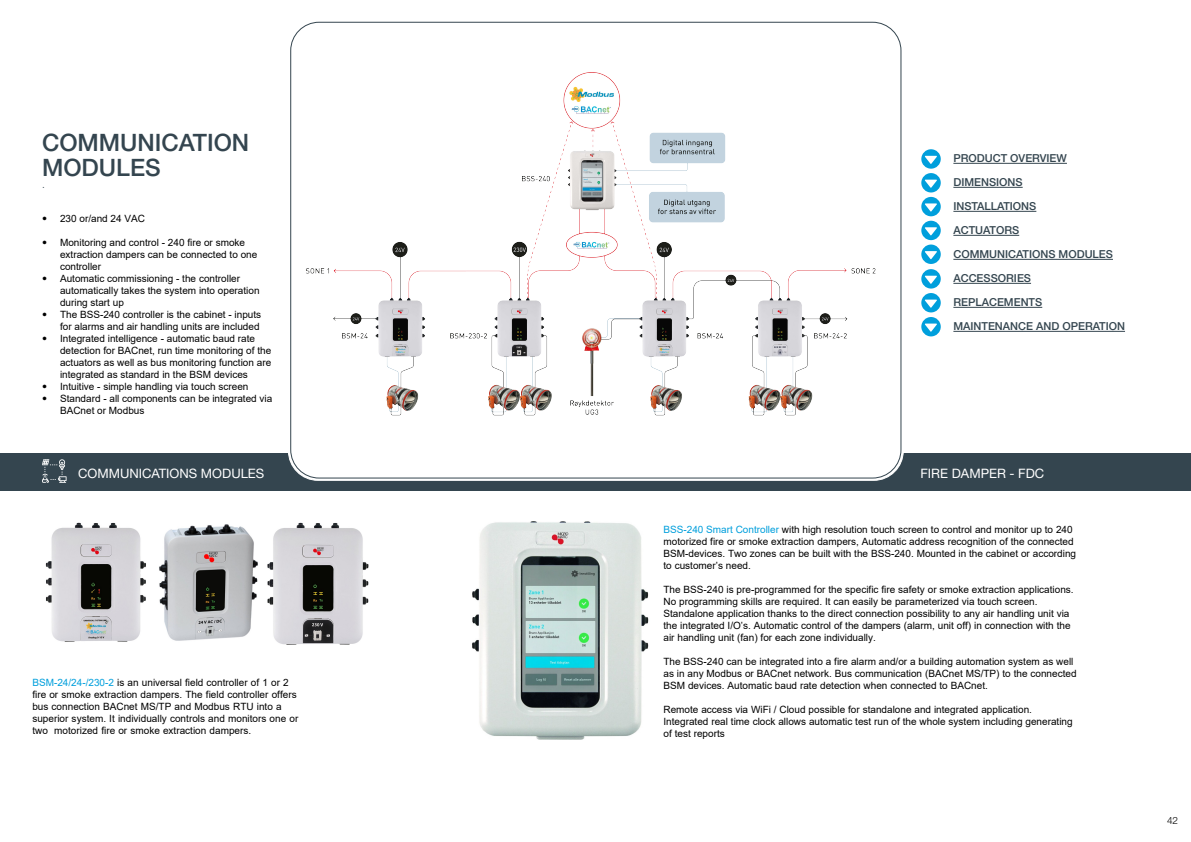
<style>
.page{position:relative;width:1191px;height:842px;background:#fff}
.page>*{position:absolute;margin:0;border:0;box-sizing:border-box;transform-origin:0 0}
.t1{font:500 24px/24.4px "Helvetica Neue LT Pro";color:#34454f}
.t2{font:13px "Helvetica Neue LT Pro";color:#fff}
.t3{font:500 11px/24px "Helvetica Neue LT Pro";color:#34454f}
.t4{font:10px/12px "Arial";color:#000}
.t5{font:300 10px "Helvetica Neue LT Pro";color:#000}
.t6{font:300 10px "Helvetica Neue LT Pro";color:#34454f}
.s1{font-family:"Helvetica Neue LT Pro";font-weight:300}
.s2{color:#009fdc}
</style>
<div class="page">
<div style="left:0;top:453px;width:1191px;height:37px;background:#34454f"></div>
<div style="left:291px;top:22px;width:610px;height:456px;background:#fff;border-radius:28px"></div>
<hr style="left:953px;top:163px;width:114px;height:1px;background:#34454f">
<hr style="left:953px;top:187px;width:69px;height:1px;background:#34454f">
<hr style="left:953px;top:211px;width:83px;height:1px;background:#34454f">
<hr style="left:953px;top:235px;width:66px;height:1px;background:#34454f">
<hr style="left:953px;top:259px;width:160px;height:1px;background:#34454f">
<hr style="left:953px;top:283px;width:78px;height:1px;background:#34454f">
<hr style="left:953px;top:307px;width:89px;height:1px;background:#34454f">
<hr style="left:953px;top:331px;width:172px;height:1px;background:#34454f">
<svg style="left:921px;top:149px;width:19px;height:187px"></svg>
<svg style="left:42px;top:459px;width:25px;height:24px"></svg>
<img style="left:45px;top:522px;width:101px;height:120px">
<img style="left:472px;top:522px;width:177px;height:217px">
<img style="left:159px;top:524px;width:99px;height:117px">
<img style="left:267px;top:522px;width:101px;height:123px">
<img style="left:296px;top:72px;width:600px;height:394px">
<h1 class="t1" style="left:42px;top:130px;width:209px">COMMUNICATION<br>MODULES</h1>
<p class="t6" style="left:42px;top:178px;width:4px">.</p>
<p class="t4" style="left:42px;top:212px;width:105px"><span class="s1">•</span> 230 or/and 24 VAC</p>
<p class="t5" style="left:42px;top:236px;width:6px">•</p>
<p class="t5" style="left:42px;top:272px;width:6px">•</p>
<p class="t4" style="left:60px;top:236px;width:201px">Monitoring and control - 240 fire or smoke extraction dampers can be connected to one controller<br>Automatic commissioning - the controller automatically takes the system into operation during start up</p>
<p class="t4" style="left:42px;top:308px;width:221px;text-align:right"><span class="s1">•</span> The BSS-240 controller is the cabinet - inputs for alarms and air handling units are included</p>
<p class="t4" style="left:60px;top:332px;width:213px;text-indent:-18px"><span class="s1">•</span> Integrated intelligence - automatic baud rate detection for BACnet, run time monitoring of the actuators as well as bus monitoring function are integrated as standard in the BSM devices</p>
<p class="t4" style="left:42px;top:380px;width:208px"><span class="s1">•</span> Intuitive - simple handling via touch screen</p>
<p class="t4" style="left:60px;top:392px;width:214px;text-indent:-18px"><span class="s1">•</span> Standard - all components can be integrated via<br>BACnet or Modbus</p>
<h2 class="t2" style="left:78px;top:465px;width:188px">COMMUNICATIONS MODULES</h2>
<p class="t4" style="left:32px;top:676px;width:267px"><span class="s2">BSM-24/24-/230-2</span> is an universal field controller of 1 or 2 fire or smoke extraction dampers. The field controller offers bus connection BACnet MS/TP and Modbus RTU into a superior system. It individually controls and monitors one or two motorized fire or smoke extraction dampers.</p>
<p class="t3" style="left:953px;top:146px;width:173px">PRODUCT OVERVIEW<br>DIMENSIONS<br>INSTALLATIONS<br>ACTUATORS<br>COMMUNICATIONS MODULES<br>ACCESSORIES<br>REPLACEMENTS<br>MAINTENANCE AND OPERATION</p>
<h2 class="t2" style="left:920px;top:465px;width:125px">FIRE DAMPER - FDC</h2>
<p class="t4" style="left:663px;top:523px;width:414px"><span class="s2">BSS-240 Smart Controller</span> with high resolution touch screen to control and monitor up to 240 motorized fire or smoke extraction dampers, Automatic address recognition of the connected BSM-devices. Two zones can be built with the BSS-240. Mounted in the cabinet or according to customer’s need.</p>
<p class="t4" style="left:663px;top:583px;width:412px">The BSS-240 is pre-programmed for the specific fire safety or smoke extraction applications.<br>No programming skills are required. It can easily be parameterized via touch screen.<br>Standalone application thanks to the direct connection possibility to any air handling unit via the integrated I/O’s. Automatic control of the dampers (alarm, unit off) in connection with the air handling unit (fan) for each zone individually.</p>
<p class="t4" style="left:663px;top:655px;width:415px">The BSS-240 can be integrated into a fire alarm and/or a building automation system as well as in any Modbus or BACnet network. Bus communication (BACnet MS/TP) to the connected<br>BSM devices. Automatic baud rate detection when connected to BACnet.</p>
<p class="t4" style="left:663px;top:703px;width:411px">Remote access via WiFi / Cloud possible for standalone and integrated application.<br>Integrated real time clock allows automatic test run of the whole system including generating of test reports</p>
<p class="t5" style="left:1167px;top:814px;width:13px">42</p>
</div>
